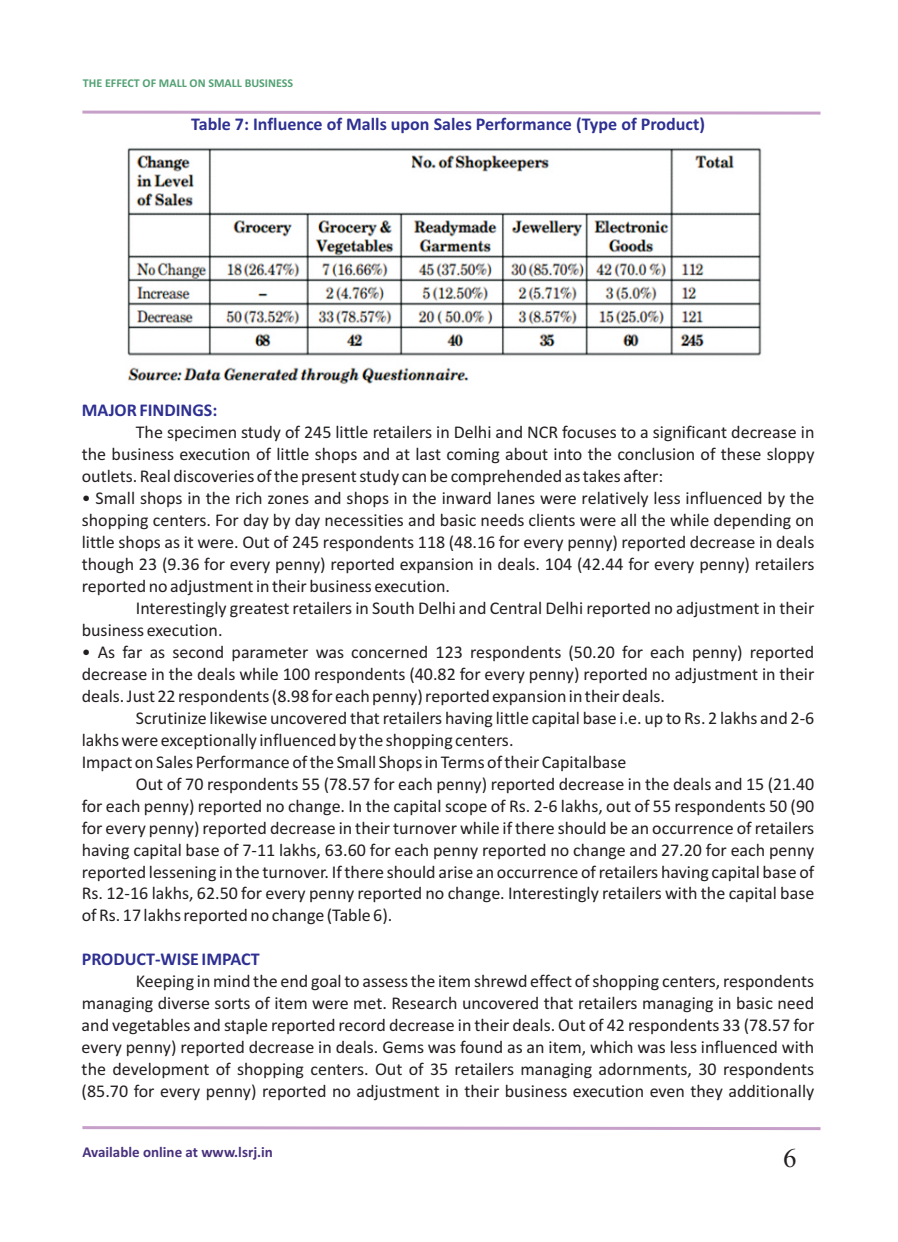
<style>
.page{position:relative;width:898px;height:1242px;background:#fff}
.page>*{position:absolute;margin:0;border:0;box-sizing:border-box;transform-origin:0 0}
.t1{font:27px "Times New Roman";color:#231f20}
.t2{font:18px/21.9px "Calibri";color:#231f20;text-align:justify}
.t3{font:700 18px "Calibri";color:#2e3092}
.t4{font:700 15px "Calibri";color:#49317d}
.t5{font:700 12px "Calibri";color:#53a174}
</style>
<div class="page">
<svg style="left:82px;top:110px;width:739px;height:5px"></svg>
<svg style="left:82px;top:1126px;width:739px;height:5px"></svg>
<img style="left:127px;top:147px;width:635px;height:238px">
<p class="t5" style="left:83px;top:78px;width:212px">THE EFFECT OF MALL ON SMALL BUSINESS</p>
<p class="t3" style="left:191px;top:117px;width:515px">Table 7: Influence of Malls upon Sales Performance (Type of Product)</p>
<p class="t3" style="left:82px;top:402px;width:137px">MAJOR FINDINGS:</p>
<p class="t2" style="left:82px;top:422px;width:734px;text-indent:54px">The specimen study of 245 little retailers in Delhi and NCR focuses to a significant decrease in the business execution of little shops and at last coming about into the conclusion of these sloppy outlets. Real discoveries of the present study can be comprehended as takes after:</p>
<p class="t2" style="left:82px;top:488px;width:734px">• Small shops in the rich zones and shops in the inward lanes were relatively less influenced by the shopping centers. For day by day necessities and basic needs clients were all the while depending on little shops as it were. Out of 245 respondents 118 (48.16 for every penny) reported decrease in deals though 23 (9.36 for every penny) reported expansion in deals. 104 (42.44 for every penny) retailers reported no adjustment in their business execution.</p>
<p class="t2" style="left:82px;top:598px;width:734px;text-indent:54px">Interestingly greatest retailers in South Delhi and Central Delhi reported no adjustment in their business execution.</p>
<p class="t2" style="left:82px;top:642px;width:734px">• As far as second parameter was concerned 123 respondents (50.20 for each penny) reported decrease in the deals while 100 respondents (40.82 for every penny) reported no adjustment in their deals. Just 22 respondents (8.98 for each penny) reported expansion in their deals.</p>
<p class="t2" style="left:82px;top:708px;width:733px;text-align:left;text-indent:54px">Scrutinize likewise uncovered that retailers having little capital base i.e. up to Rs. 2 lakhs and 2-6 lakhs were exceptionally influenced by the shopping centers.<br>Impact on Sales Performance of the Small Shops in Terms of their Capitalbase</p>
<p class="t2" style="left:82px;top:774px;width:734px;text-indent:54px">Out of 70 respondents 55 (78.57 for each penny) reported decrease in the deals and 15 (21.40 for each penny) reported no change. In the capital scope of Rs. 2-6 lakhs, out of 55 respondents 50 (90 for every penny) reported decrease in their turnover while if there should be an occurrence of retailers having capital base of 7-11 lakhs, 63.60 for each penny reported no change and 27.20 for each penny reported lessening in the turnover. If there should arise an occurrence of retailers having capital base of Rs. 12-16 lakhs, 62.50 for every penny reported no change. Interestingly retailers with the capital base of Rs. 17 lakhs reported no change (Table 6).</p>
<p class="t3" style="left:82px;top:952px;width:179px">PRODUCT-WISE IMPACT</p>
<p class="t2" style="left:82px;top:972px;width:734px;text-indent:54px">Keeping in mind the end goal to assess the item shrewd effect of shopping centers, respondents managing diverse sorts of item were met. Research uncovered that retailers managing in basic need and vegetables and staple reported record decrease in their deals. Out of 42 respondents 33 (78.57 for every penny) reported decrease in deals. Gems was found as an item, which was less influenced with the development of shopping centers. Out of 35 retailers managing adornments, 30 respondents (85.70 for every penny) reported no adjustment in their business execution even they additionally</p>
<p class="t4" style="left:82px;top:1145px;width:192px">Available online at www.lsrj.in</p>
<h1 class="t1" style="left:783px;top:1147px;width:15px">6</h1>
</div>
